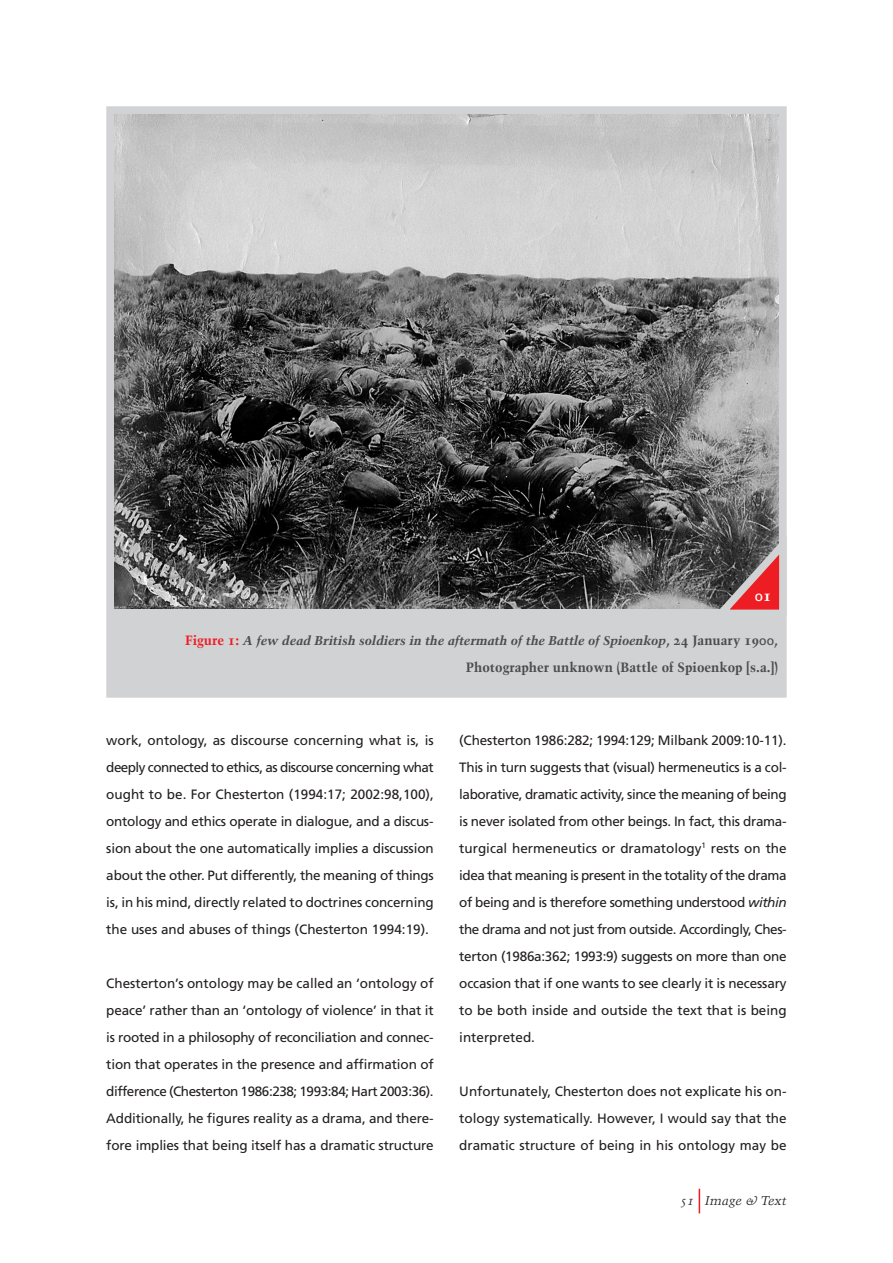
<style>
.page{position:relative;width:893px;height:1263px;background:#fff}
.page>*{position:absolute;margin:0;border:0;box-sizing:border-box;transform-origin:0 0}
.Intro_text{font:15px "Trump Mediaeval Bold Os F";color:#fff}
.Body_text{font:13.5px/27px "Frutiger";color:#231f20;text-align:justify}
.Captions{font:13.5px "Trump Mediaeval Bold Os F";color:#4b4c4d}
.Captions-2{font:12.75px "Trump Mediaeval Bold Italic Os F";color:#4b4c4d}
.t1{font:12.75px "Trump Mediaeval Italic Os F";color:#231f20}
.s1{font-family:"Trump Mediaeval Bold Os F";font-size:13.5px;color:#ee1d23}
.s2{font-family:"Trump Mediaeval Bold Os F";font-size:13.5px}
.s3{font-style:italic}
</style>
<div class="page">
<svg style="left:699px;top:1189px;width:1px;height:24px"></svg>
<div style="left:106px;top:106px;width:681px;height:592px;background:#d1d2d4;border:8px solid #d1d2d4"></div>
<img style="left:114px;top:114px;width:664px;height:495px">
<svg style="left:704px;top:525px;width:83px;height:99px"></svg>
<p class="Intro_text" style="left:755px;top:586px;width:18px">01</p>
<p class="Captions-2" style="left:185px;top:633px;width:594px"><span class="s1">Figure 1:</span> A few dead British soldiers in the aftermath of the Battle of Spioenkop<span class="s2">, 24 January 1900,</span></p>
<p class="Captions" style="left:466px;top:659px;width:314px">Photographer unknown (Battle of Spioenkop [s.a.])</p>
<p class="Body_text" style="left:106px;top:726px;width:329px">work, ontology, as discourse concerning what is, is deeply connected to ethics, as discourse concerning what ought to be. For Chesterton (1994:17; 2002:98,100), ontology and ethics operate in dialogue, and a discus&shy;sion about the one automatically implies a discussion about the other. Put differently, the meaning of things is, in his mind, directly related to doctrines concerning the uses and abuses of things (Chesterton 1994:19).</p>
<p class="Body_text" style="left:106px;top:969px;width:329px">Chesterton’s ontology may be called an ‘ontology of peace’ rather than an ‘ontology of violence’ in that it is rooted in a philosophy of reconciliation and connec&shy;tion that operates in the presence and affirmation of difference (Chesterton 1986:238; 1993:84; Hart 2003:36).<br>Additionally, he figures reality as a drama, and there&shy;fore implies that being itself has a dramatic structure</p>
<p class="Body_text" style="left:459px;top:726px;width:329px">(Chesterton 1986:282; 1994:129; Milbank 2009:10-11).<br>This in turn suggests that (visual) hermeneutics is a col&shy;laborative, dramatic activity, since the meaning of being is never isolated from other beings. In fact, this drama&shy;turgical hermeneutics or dramatology<sup>1</sup> rests on the idea that meaning is present in the totality of the drama of being and is therefore something understood <span class="s3">within </span>the drama and not just from outside. Accordingly, Ches&shy;terton (1986a:362; 1993:9) suggests on more than one occasion that if one wants to see clearly it is necessary to be both inside and outside the text that is being interpreted.</p>
<p class="Body_text" style="left:459px;top:1077px;width:329px">Unfortunately, Chesterton does not explicate his on&shy;tology systematically. However, I would say that the dramatic structure of being in his ontology may be</p>
<p class="t1" style="left:680px;top:1193px;width:108px">51 Image &amp; Text</p>
</div>
